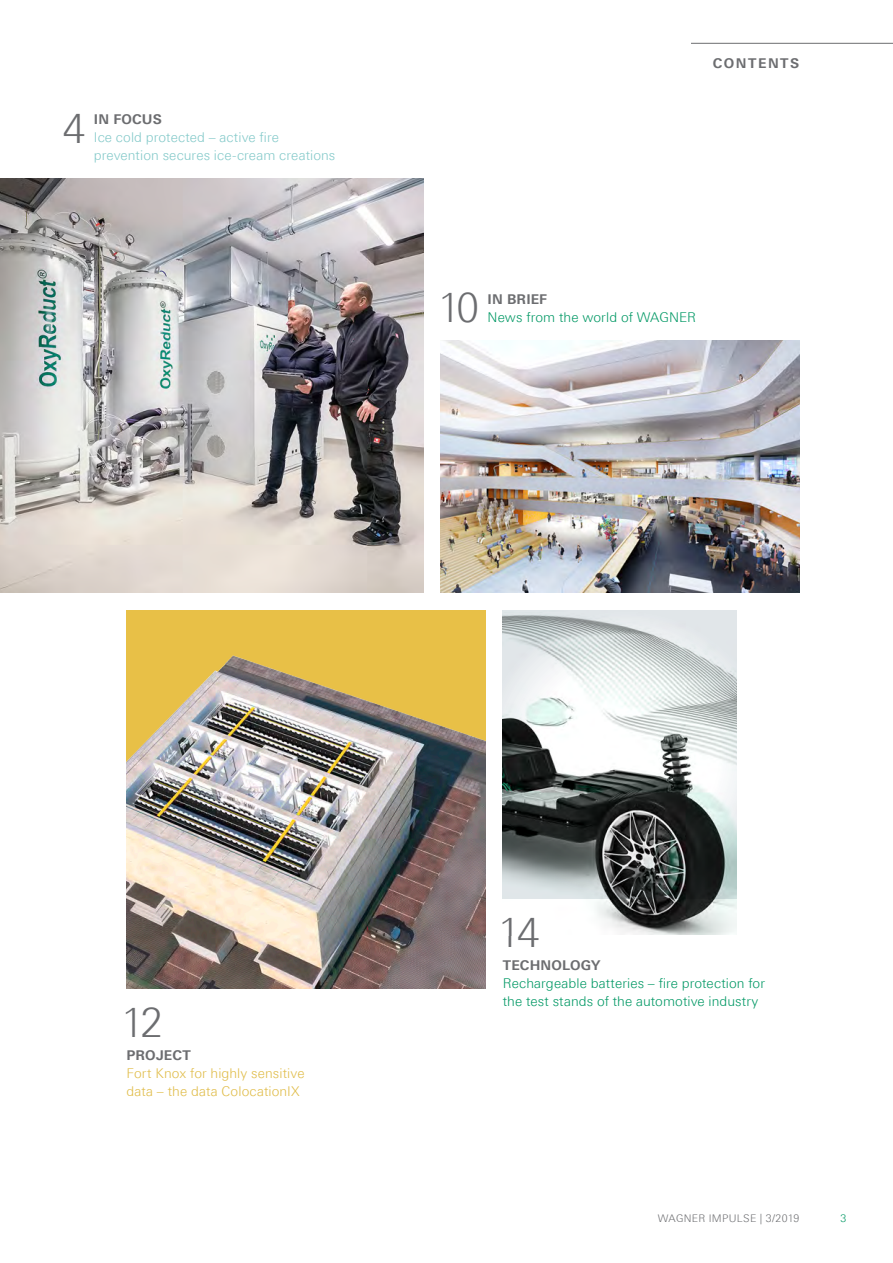
<style>
.page{position:relative;width:893px;height:1263px;background:#fff}
.page>*{position:absolute;margin:0;border:0;box-sizing:border-box;transform-origin:0 0}
.t1{font:300 40.5px "LT Univers Basic";color:#6c6d70}
.t2{font:300 13.5px/18px "LT Univers Basic";letter-spacing:.005em;color:#009864}
.t3{font:300 13.5px/18px "LT Univers Basic";letter-spacing:.005em;color:#83c9c9}
.t4{font:300 13.5px/18px "LT Univers Basic";letter-spacing:.005em;color:#e0bc48}
.t5{font:700 13.5px "LT Univers Basic";letter-spacing:.01em;color:#6c6d70}
.t6{font:700 13.5px "LT Univers Basic";letter-spacing:.115em;color:#6c6d70}
.t7{font:300 10.5px "LT Univers Basic";letter-spacing:.03em;color:#6c6d70}
.t8{font:300 10.5px "LT Univers Basic";color:#009864}
</style>
<div class="page">
<hr style="left:691px;top:43px;width:202px;height:1px;background:#6c6d70">
<img style="left:440px;top:340px;width:359px;height:252px">
<img style="left:0;top:178px;width:423px;height:414px">
<img style="left:503px;top:610px;width:234px;height:324px">
<div style="left:126px;top:610px;width:360px;height:378px;background:#e8c047"></div>
<img style="left:126px;top:655px;width:360px;height:333px">
<h1 class="t1" style="left:63px;top:104px;width:24px">4</h1>
<p class="t5" style="left:94px;top:111px;width:69px">IN FOCUS</p>
<p class="t3" style="left:94px;top:128px;width:243px">Ice cold protected – active fire prevention secures ice-cream creations</p>
<p class="t6" style="left:713px;top:55px;width:88px">CONTENTS</p>
<h1 class="t1" style="left:438px;top:284px;width:43px">10</h1>
<p class="t5" style="left:488px;top:291px;width:61px">IN BRIEF</p>
<p class="t2" style="left:488px;top:308px;width:210px">News from the world of WAGNER</p>
<h1 class="t1" style="left:121px;top:998px;width:43px">12</h1>
<p class="t5" style="left:126px;top:1047px;width:66px">PROJECT</p>
<p class="t4" style="left:126px;top:1064px;width:180px">Fort Knox for highly sensitive data – the data ColocationIX</p>
<h1 class="t1" style="left:497px;top:908px;width:44px">14</h1>
<p class="t5" style="left:503px;top:957px;width:99px">TECHNOLOGY</p>
<p class="t2" style="left:503px;top:974px;width:264px">Rechargeable batteries – fire protection for the test stands of the automotive industry</p>
<p class="t7" style="left:658px;top:1212px;width:143px">WAGNER IMPULSE | 3/2019</p>
<p class="t8" style="left:840px;top:1212px;width:7px">3</p>
</div>
